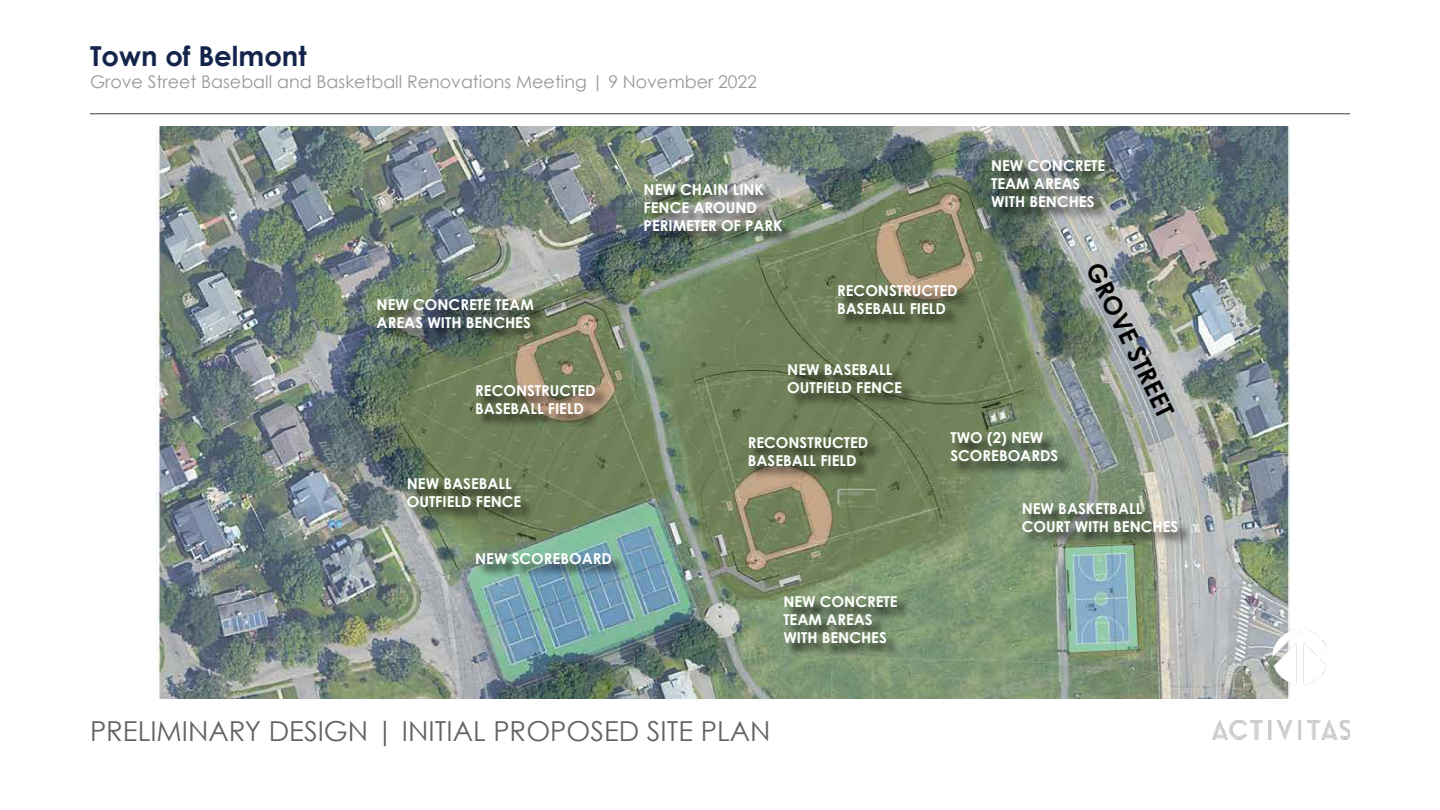
<style>
.page{position:relative;width:1440px;height:810px;background:#fff}
.page>*{position:absolute;margin:0;border:0;box-sizing:border-box;transform-origin:0 0}
.t1{font:27.5px "Century Gothic";color:#626363}
.t2{font:700 27.5px "Century Gothic";color:#13254a}
.t3{font:700 25px "Century Gothic";color:#000}
.t4{font:17.5px "Century Gothic";color:#999}
.t5{font:700 15px/18px "Century Gothic";color:#fff}
</style>
<div class="page">
<hr style="left:90px;top:113px;width:1260px;height:1px;background:#626363">
<img style="left:1212px;top:720px;width:138px;height:20px">
<img style="left:155px;top:126px;width:1134px;height:572px">
<img style="left:1264px;top:629px;width:63px;height:56px">
<div style="left:409px;top:479px;width:126px;height:43px;background:#000;opacity:.75"></div>
<div style="left:1024px;top:504px;width:168px;height:42px;background:#000;opacity:.75"></div>
<div style="left:789px;top:366px;width:126px;height:42px;background:#000;opacity:.75"></div>
<div style="left:952px;top:433px;width:120px;height:43px;background:#000;opacity:.75"></div>
<div style="left:478px;top:555px;width:148px;height:24px;background:#000;opacity:.75"></div>
<div style="left:379px;top:300px;width:168px;height:43px;background:#000;opacity:.75"></div>
<div style="left:478px;top:386px;width:132px;height:42px;background:#000;opacity:.75"></div>
<div style="left:750px;top:438px;width:132px;height:42px;background:#000;opacity:.75"></div>
<div style="left:840px;top:286px;width:132px;height:42px;background:#000;opacity:.75"></div>
<div style="left:785px;top:598px;width:126px;height:60px;background:#000;opacity:.75"></div>
<div style="left:993px;top:161px;width:126px;height:60px;background:#000;opacity:.75"></div>
<div style="left:646px;top:185px;width:150px;height:60px;background:#000;opacity:.75"></div>
<h1 class="t2" style="left:90px;top:38px;width:218px">Town of Belmont</h1>
<p class="t4" style="left:90px;top:71px;width:668px">Grove Street Baseball and Basketball Renovations Meeting | 9 November 2022</p>
<p class="t5" style="left:377px;top:295px;width:159px">NEW CONCRETE TEAM<br>AREAS WITH BENCHES</p>
<p class="t5" style="left:475px;top:381px;width:122px">RECONSTRUCTED<br>BASEBALL FIELD</p>
<p class="t5" style="left:644px;top:180px;width:140px">NEW CHAIN LINK<br>FENCE AROUND<br>PERIMETER OF PARK</p>
<p class="t5" style="left:837px;top:281px;width:122px">RECONSTRUCTED<br>BASEBALL FIELD</p>
<p class="t5" style="left:787px;top:361px;width:116px">NEW BASEBALL<br>OUTFIELD FENCE</p>
<p class="t5" style="left:991px;top:156px;width:116px">NEW CONCRETE<br>TEAM AREAS<br>WITH BENCHES</p>
<h2 class="t3" style="left:1107px;top:257px;width:170px;rotate:64deg">GROVE STREET</h2>
<p class="t5" style="left:407px;top:474px;width:116px">NEW BASEBALL<br>OUTFIELD FENCE</p>
<p class="t5" style="left:475px;top:550px;width:138px">NEW SCOREBOARD</p>
<p class="t5" style="left:748px;top:433px;width:122px">RECONSTRUCTED<br>BASEBALL FIELD</p>
<p class="t5" style="left:783px;top:593px;width:116px">NEW CONCRETE<br>TEAM AREAS<br>WITH BENCHES</p>
<h1 class="t1" style="left:90px;top:714px;width:682px">PRELIMINARY DESIGN | INITIAL PROPOSED SITE PLAN</h1>
<p class="t5" style="left:950px;top:428px;width:109px">TWO (2) NEW<br>SCOREBOARDS</p>
<p class="t5" style="left:1022px;top:499px;width:158px">NEW BASKETBALL<br>COURT WITH BENCHES</p>
</div>
